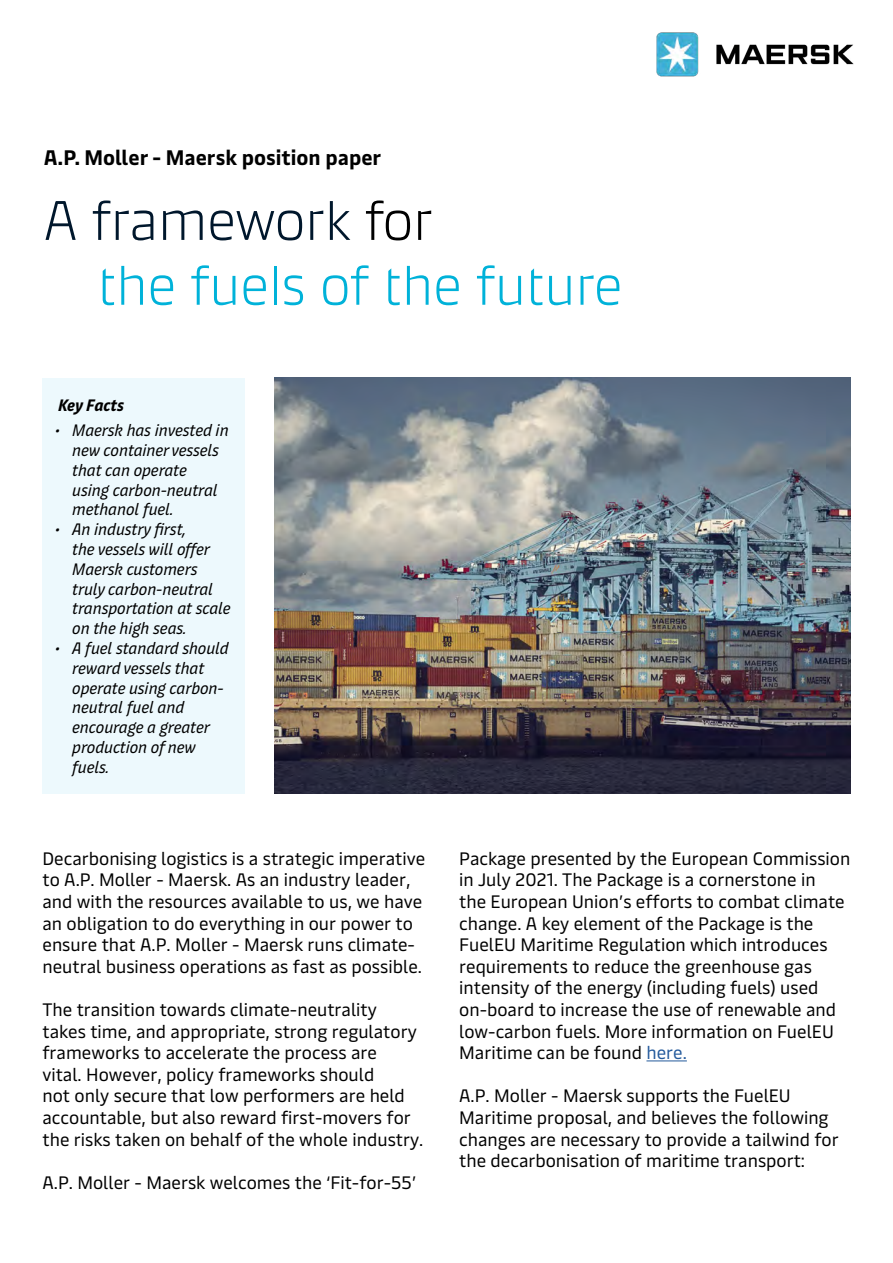
<style>
.page{position:relative;width:893px;height:1263px;background:#fff}
.page>*{position:absolute;margin:0;border:0;box-sizing:border-box;transform-origin:0 0}
.t1{font:300 55.5px/64.8px "Maersk Headline";color:#00b2d9}
.t2{font:700 21px "Maersk Text";color:#000}
.t3{font:18px/21.6px "Maersk Text";color:#000}
.t4{font:italic 16.5px/19.8px "Maersk Text";letter-spacing:-.005em;color:#000}
.t5{font:italic 700 16.5px "Maersk Text";letter-spacing:-.005em;color:#000}
.s1{color:#00172c}
.s2{color:#000}
.s3{color:#245a9c}
</style>
<div class="page">
<img style="left:656px;top:32px;width:198px;height:45px">
<img style="left:275px;top:378px;width:575px;height:416px">
<div style="left:43px;top:378px;width:202px;height:416px;background:#edf9fd"></div>
<hr style="left:646px;top:1060px;width:41px;height:1px;background:#245a9c">
<p class="t2" style="left:44px;top:140px;width:339px">A.P. Moller - Maersk position paper</p>
<h1 class="t1" style="left:98px;top:182px;width:526px;text-indent:-54px"><span class="s1">A framework</span> <span class="s2">for<br></span>the fuels of the future</h1>
<p class="t5" style="left:58px;top:391px;width:67px">Key Facts</p>
<p class="t4" style="left:72px;top:418px;width:158px;text-indent:-17px">• Maersk has invested in new container vessels that can operate<br>using carbon-neutral methanol fuel.</p>
<p class="t4" style="left:72px;top:517px;width:160px;text-indent:-17px">• An industry first,<br>the vessels will offer<br>Maersk customers truly carbon-neutral transportation at scale on the high seas.</p>
<p class="t4" style="left:72px;top:636px;width:158px;text-indent:-17px">• A fuel standard should reward vessels that operate using carbon&shy;neutral fuel and encourage a greater production of new fuels.</p>
<p class="t3" style="left:43px;top:845px;width:384px">Decarbonising logistics is a strategic imperative to A.P. Moller - Maersk. As an industry leader, and with the resources available to us, we have an obligation to do everything in our power to ensure that A.P. Moller - Maersk runs climate&shy;neutral business operations as fast as possible.</p>
<p class="t3" style="left:43px;top:996px;width:382px">The transition towards climate-neutrality takes time, and appropriate, strong regulatory frameworks to accelerate the process are<br>vital. However, policy frameworks should<br>not only secure that low performers are held accountable, but also reward first-movers for the risks taken on behalf of the whole industry.</p>
<p class="t3" style="left:43px;top:1169px;width:375px">A.P. Moller - Maersk welcomes the ‘Fit-for-55’</p>
<p class="t3" style="left:459px;top:845px;width:393px">Package presented by the European Commission in July 2021. The Package is a cornerstone in<br>the European Union’s efforts to combat climate change. A key element of the Package is the FuelEU Maritime Regulation which introduces requirements to reduce the greenhouse gas intensity of the energy (including fuels) used on-board to increase the use of renewable and low-carbon fuels. More information on FuelEU Maritime can be found <span class="s3">here.</span></p>
<p class="t3" style="left:459px;top:1083px;width:381px">A.P. Moller - Maersk supports the FuelEU Maritime proposal, and believes the following changes are necessary to provide a tailwind for the decarbonisation of maritime transport:</p>
</div>
